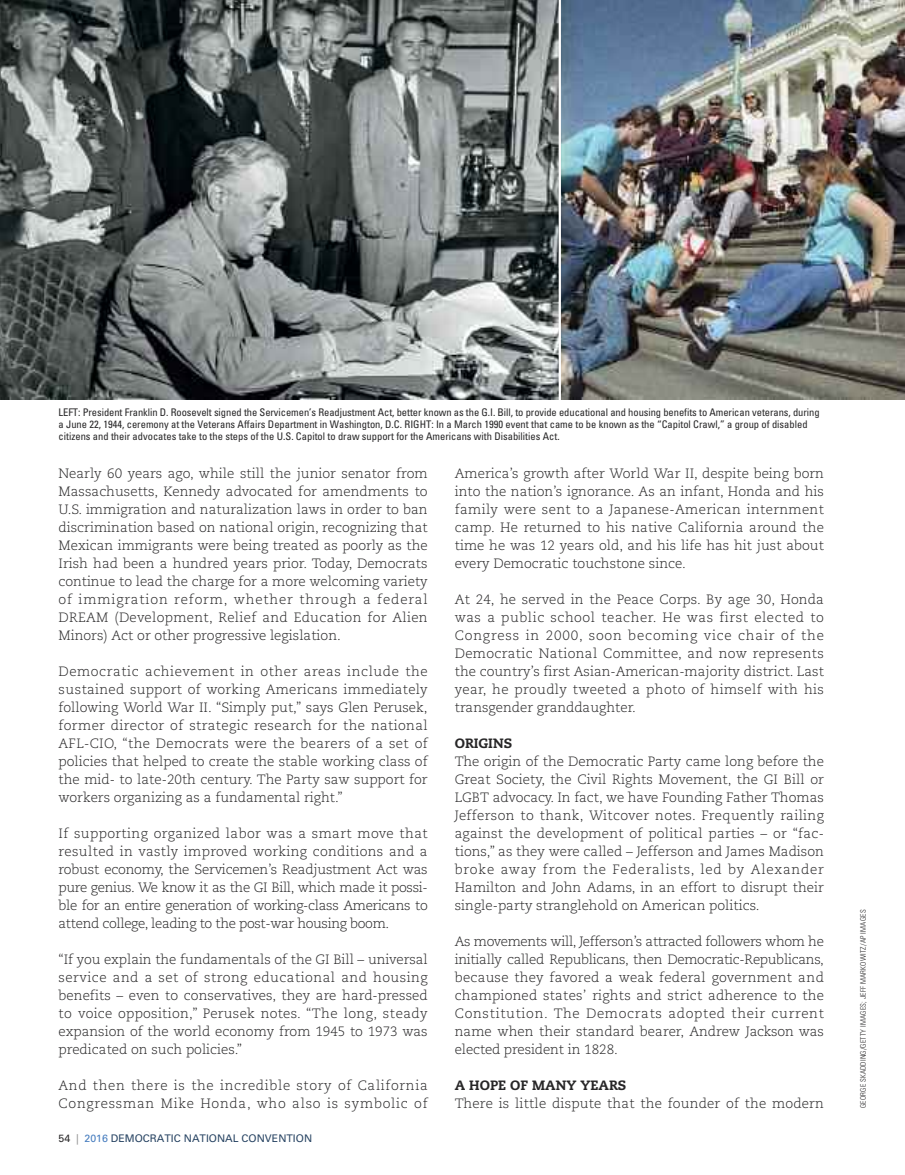
<style>
.page{position:relative;width:905px;height:1175px;background:#fff}
.page>*{position:absolute;margin:0;border:0;box-sizing:border-box;transform-origin:0 0}
.t1{font:300 13.5px/18px "Caecilia";color:#272627;text-align:justify}
.t2{font:300 13.5px/18px "Caecilia";letter-spacing:.045em;color:#272627}
.t3{font:800 13.5px "Caecilia";color:#272627}
.t4{font:condensed 10.5px/12px "Univers LT Std";color:#272627}
.t5{font:10.5px "Univers LT Std";color:#284463}
.t6{font:300 condensed 7.5px "Univers LT Std";letter-spacing:.025em;color:#272627}
.s1{color:#272627}
.s2{color:#939393}
.s3{color:#447bbe}
</style>
<div class="page">
<img style="left:0;top:0;width:558px;height:399px">
<img style="left:561px;top:0;width:343px;height:399px">
<p class="t4" style="left:58px;top:407px;width:762px">LEFT: President Franklin D. Roosevelt signed the Servicemen’s Readjustment Act, better known as the G.I. Bill, to provide educational and housing benefits to American veterans, during a June 22, 1944, ceremony at the Veterans Affairs Department in Washington, D.C. RIGHT: In a March 1990 event that came to be known as the “Capitol Crawl,” a group of disabled citizens and their advocates take to the steps of the U.S. Capitol to draw support for the Americans with Disabilities Act.</p>
<p class="t1" style="left:58px;top:465px;width:371px">Nearly 60 years ago, while still the junior senator from Massachusetts, Kennedy advocated for amendments to U.S. immigration and naturalization laws in order to ban discrimination based on national origin, recognizing that Mexican immigrants were being treated as poorly as the Irish had been a hundred years prior. Today, Democrats continue to lead the charge for a more welcoming variety of immigration reform, whether through a federal DREAM (Development, Relief and Education for Alien Minors) Act or other progressive legislation.</p>
<p class="t1" style="left:59px;top:663px;width:371px">Democratic achievement in other areas include the sustained support of working Americans immediately following World War II. “Simply put,” says Glen Perusek, former director of strategic research for the national AFL-CIO, “the Democrats were the bearers of a set of policies that helped to create the stable working class of the mid- to late-20th century. The Party saw support for workers organizing as a fundamental right.”</p>
<p class="t1" style="left:59px;top:825px;width:371px">If supporting organized labor was a smart move that resulted in vastly improved working conditions and a robust economy, the Servicemen’s Readjustment Act was pure genius. We know it as the GI Bill, which made it possi&shy;ble for an entire generation of working-class Americans to attend college, leading to the post-war housing boom.</p>
<p class="t1" style="left:59px;top:951px;width:371px">“If you explain the fundamentals of the GI Bill – universal service and a set of strong educational and housing benefits – even to conservatives, they are hard-pressed to voice opposition,” Perusek notes. “The long, steady expansion of the world economy from 1945 to 1973 was predicated on such policies.”</p>
<p class="t2" style="left:59px;top:1077px;width:371px">And then there is the incredible story of California<br>Congressman Mike Honda, who also is symbolic of</p>
<p class="t1" style="left:455px;top:465px;width:371px">America’s growth after World War II, despite being born into the nation’s ignorance. As an infant, Honda and his family were sent to a Japanese-American internment camp. He returned to his native California around the time he was 12 years old, and his life has hit just about every Democratic touchstone since.</p>
<p class="t1" style="left:455px;top:591px;width:371px">At 24, he served in the Peace Corps. By age 30, Honda was a public school teacher. He was first elected to Congress in 2000, soon becoming vice chair of the Democratic National Committee, and now represents the country’s first Asian-American-majority district. Last year, he proudly tweeted a photo of himself with his transgender granddaughter.</p>
<p class="t3" style="left:455px;top:737px;width:59px">ORIGINS</p>
<p class="t1" style="left:455px;top:753px;width:371px">The origin of the Democratic Party came long before the Great Society, the Civil Rights Movement, the GI Bill or LGBT advocacy. In fact, we have Founding Father Thomas Jefferson to thank, Witcover notes. Frequently railing against the development of political parties – or “fac&shy;tions,” as they were called – Jefferson and James Madison broke away from the Federalists, led by Alexander Hamilton and John Adams, in an effort to disrupt their single-party stranglehold on American politics.</p>
<p class="t1" style="left:455px;top:933px;width:371px">As movements will, Jefferson’s attracted followers whom he initially called Republicans, then Democratic-Republicans, because they favored a weak federal government and championed states’ rights and strict adherence to the Constitution. The Democrats adopted their current name when their standard bearer, Andrew Jackson was elected president in 1828.</p>
<p class="t3" style="left:455px;top:1079px;width:173px">A HOPE OF MANY YEARS</p>
<p class="t1" style="left:455px;top:1095px;width:370px">There is little dispute that the founder of the modern</p>
<p class="t5" style="left:58px;top:1134px;width:255px"><span class="s1">54</span> <span class="s2">|</span> <span class="s3">2016</span> DEMOCRATIC NATIONAL CONVENTION</p>
<p class="t6" style="left:860px;top:1108px;width:200px;rotate:-90deg">GEORGE SKADDING/GETTY IMAGES; JEFF MARKOWITZ/AP IMAGES</p>
</div>
